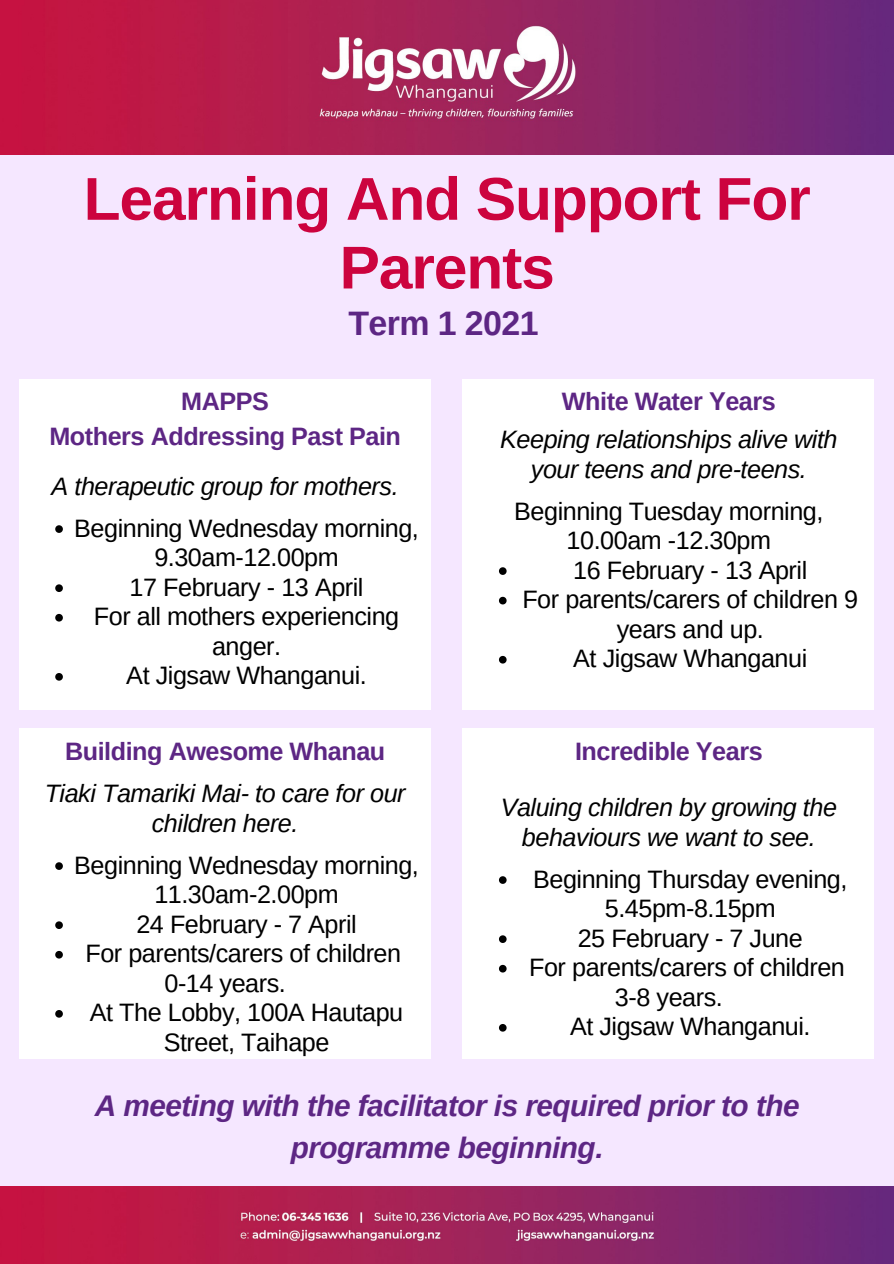
<style>
.page{position:relative;width:894px;height:1264px;background:#fff}
.page>*{position:absolute;margin:0;border:0;box-sizing:border-box;transform-origin:0 0}
.t1{font:700 60.45px/68.7px "Arimo";letter-spacing:-.015em;color:#cc033e;text-align:center}
.t2{font:700 33.9px "Arimo";letter-spacing:-.02em;color:#5d2684}
.t3{font:italic 700 29.85px/41.5px "Arimo";letter-spacing:-.015em;color:#5d2684;text-align:center}
.t4{font:25.2px/29.5px "Arimo";letter-spacing:-.02em;color:#000;text-align:center}
.t5{font:italic 25.2px/29.5px "Arimo";letter-spacing:-.02em;color:#000;text-align:center}
.t6{font:700 25.2px "Arimo";letter-spacing:-.02em;color:#5d2684}
</style>
<div class="page">
<div style="left:0;top:0;width:893px;height:1263px;background:#f5e7ff"></div>
<div style="left:19px;top:728px;width:411px;height:330px;background:#fff"></div>
<div style="left:19px;top:379px;width:411px;height:331px;background:#fff"></div>
<svg style="left:55px;top:525px;width:8px;height:8px"></svg>
<svg style="left:55px;top:584px;width:8px;height:8px"></svg>
<svg style="left:55px;top:614px;width:8px;height:7px"></svg>
<svg style="left:55px;top:673px;width:8px;height:7px"></svg>
<div style="left:462px;top:728px;width:412px;height:330px;background:#fff"></div>
<div style="left:462px;top:379px;width:412px;height:331px;background:#fff"></div>
<svg style="left:499px;top:567px;width:7px;height:8px"></svg>
<svg style="left:499px;top:597px;width:7px;height:7px"></svg>
<svg style="left:499px;top:656px;width:7px;height:7px"></svg>
<svg style="left:499px;top:876px;width:7px;height:7px"></svg>
<svg style="left:499px;top:935px;width:7px;height:8px"></svg>
<svg style="left:499px;top:964px;width:7px;height:8px"></svg>
<svg style="left:499px;top:1024px;width:7px;height:7px"></svg>
<svg style="left:55px;top:862px;width:8px;height:7px"></svg>
<svg style="left:55px;top:921px;width:8px;height:8px"></svg>
<svg style="left:55px;top:950px;width:8px;height:8px"></svg>
<svg style="left:55px;top:1010px;width:8px;height:7px"></svg>
<img style="left:0;top:1186px;width:893px;height:77px">
<img style="left:0;top:0;width:893px;height:154px">
<p class="t1" style="left:84px;top:164px;width:728px">Learning And Support For<br>Parents</p>
<p class="t2" style="left:348px;top:304px;width:191px">Term 1 2021</p>
<p class="t6" style="left:181px;top:387px;width:89px">MAPPS</p>
<p class="t6" style="left:49px;top:422px;width:353px">Mothers Addressing Past Pain</p>
<p class="t5" style="left:52px;top:471px;width:348px">A therapeutic group for mothers.</p>
<p class="t4" style="left:74px;top:513px;width:346px">Beginning Wednesday morning,<br>9.30am-12.00pm</p>
<p class="t4" style="left:129px;top:572px;width:235px">17 February - 13 April</p>
<p class="t4" style="left:94px;top:602px;width:307px">For all mothers experiencing anger.</p>
<p class="t4" style="left:126px;top:661px;width:242px">At Jigsaw Whanganui.</p>
<p class="t6" style="left:562px;top:387px;width:215px">White Water Years</p>
<p class="t5" style="left:500px;top:424px;width:339px">Keeping relationships alive with your teens and pre-teens.</p>
<p class="t4" style="left:514px;top:496px;width:310px">Beginning Tuesday morning,<br>10.00am -12.30pm</p>
<p class="t4" style="left:573px;top:555px;width:235px">16 February - 13 April</p>
<p class="t4" style="left:522px;top:584px;width:337px">For parents/carers of children 9 years and up.</p>
<p class="t4" style="left:573px;top:644px;width:235px">At Jigsaw Whanganui</p>
<p class="t6" style="left:65px;top:737px;width:321px">Building Awesome Whanau</p>
<p class="t6" style="left:575px;top:737px;width:189px">Incredible Years</p>
<p class="t5" style="left:45px;top:778px;width:362px">Tiaki Tamariki Mai- to care for our children here.</p>
<p class="t4" style="left:74px;top:850px;width:346px">Beginning Wednesday morning,<br>11.30am-2.00pm</p>
<p class="t4" style="left:136px;top:909px;width:222px">24 February - 7 April</p>
<p class="t4" style="left:85px;top:938px;width:317px">For parents/carers of children</p>
<p class="t4" style="left:90px;top:997px;width:315px">At The Lobby, 100A Hautapu<br>Street, Taihape</p>
<p class="t4" style="left:164px;top:968px;width:123px">0-14 years.</p>
<p class="t5" style="left:500px;top:792px;width:338px">Valuing children by growing the behaviours we want to see.</p>
<p class="t4" style="left:533px;top:864px;width:316px">Beginning Thursday evening,<br>5.45pm-8.15pm</p>
<p class="t4" style="left:577px;top:923px;width:226px">25 February - 7 June</p>
<p class="t4" style="left:529px;top:952px;width:317px">For parents/carers of children</p>
<p class="t4" style="left:570px;top:1011px;width:242px">At Jigsaw Whanganui.</p>
<p class="t4" style="left:614px;top:982px;width:109px">3-8 years.</p>
<p class="t3" style="left:95px;top:1085px;width:706px">A meeting with the facilitator is required prior to the programme beginning.</p>
</div>
